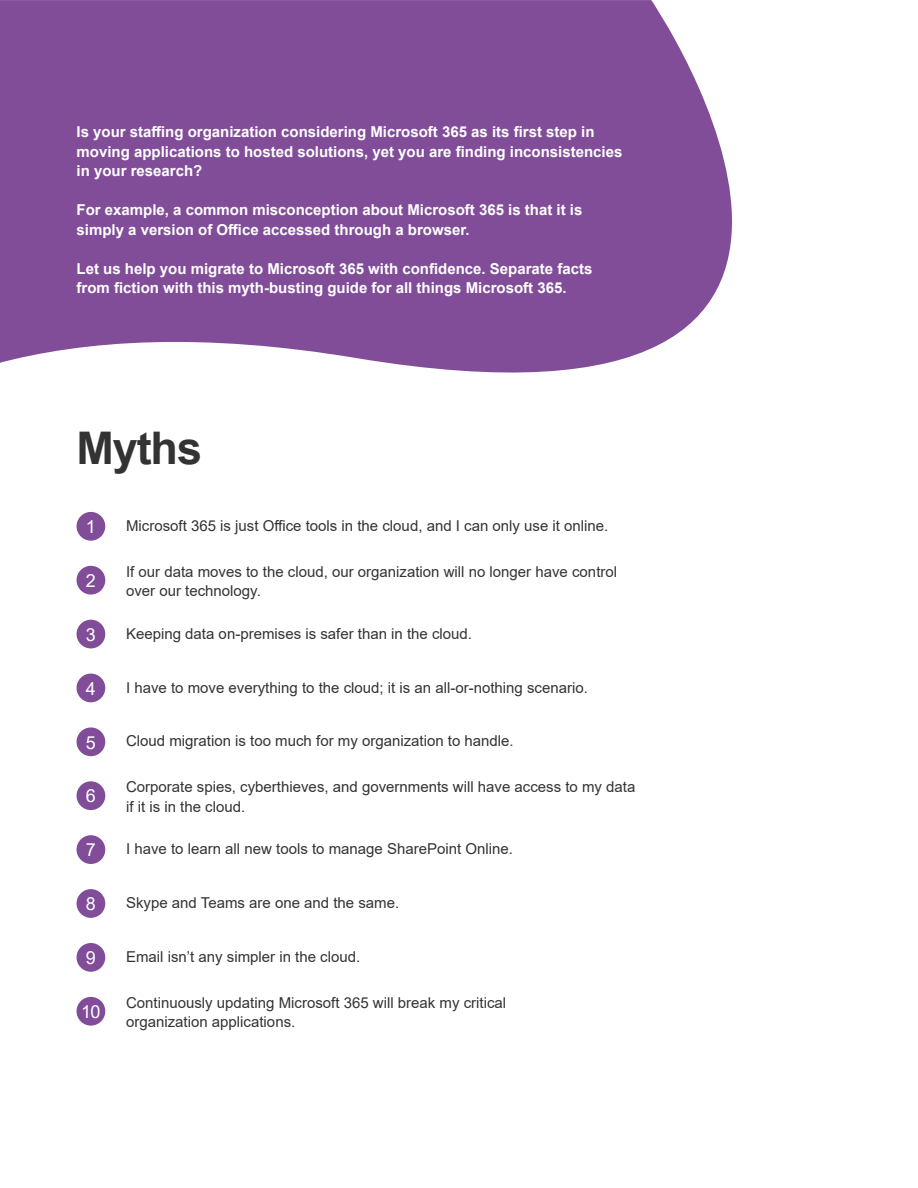
<style>
.page{position:relative;width:918px;height:1188px;background:#fff}
.page>*{position:absolute;margin:0;border:0;box-sizing:border-box;transform-origin:0 0}
.t1{font:700 45px "Arial";letter-spacing:-.025em;color:#333}
.t2{font:18px "Arial";color:#fff}
.t3{font:15px/19.5px "Arial";color:#333}
.t4{font:700 15px/19.5px "Arial";color:#fff}
</style>
<div class="page">
<svg style="left:0;top:0;width:732px;height:649px;fill:#814d99"></svg>
<div style="left:77px;top:512px;width:28px;height:29px;background:#814d99;border-radius:50%"></div>
<div style="left:77px;top:674px;width:28px;height:28px;background:#814d99;border-radius:50%"></div>
<div style="left:77px;top:889px;width:28px;height:29px;background:#814d99;border-radius:50%"></div>
<div style="left:77px;top:727px;width:28px;height:29px;background:#814d99;border-radius:50%"></div>
<div style="left:77px;top:943px;width:28px;height:29px;background:#814d99;border-radius:50%"></div>
<div style="left:77px;top:620px;width:28px;height:28px;background:#814d99;border-radius:50%"></div>
<div style="left:77px;top:835px;width:28px;height:29px;background:#814d99;border-radius:50%"></div>
<div style="left:77px;top:566px;width:28px;height:29px;background:#814d99;border-radius:50%"></div>
<div style="left:77px;top:781px;width:28px;height:29px;background:#814d99;border-radius:50%"></div>
<div style="left:77px;top:997px;width:28px;height:29px;background:#814d99;border-radius:50%"></div>
<p class="t4" style="left:77px;top:122px;width:547px">Is your staffing organization considering Microsoft 365 as its first step in moving applications to hosted solutions, yet you are finding inconsistencies in your research?</p>
<p class="t4" style="left:77px;top:200px;width:507px">For example, a common misconception about Microsoft 365 is that it is simply a version of Office accessed through a browser.</p>
<p class="t4" style="left:77px;top:259px;width:517px">Let us help you migrate to Microsoft 365 with confidence. Separate facts from fiction with this myth-busting guide for all things Microsoft 365.</p>
<h1 class="t1" style="left:77px;top:416px;width:127px">Myths</h1>
<p class="t2" style="left:86px;top:514px;width:12px">1</p>
<p class="t3" style="left:126px;top:516px;width:484px">Microsoft 365 is just Office tools in the cloud, and I can only use it online.</p>
<p class="t2" style="left:86px;top:568px;width:12px">2</p>
<p class="t3" style="left:126px;top:562px;width:493px">If our data moves to the cloud, our organization will no longer have control over our technology.</p>
<p class="t2" style="left:86px;top:622px;width:12px">3</p>
<p class="t3" style="left:126px;top:624px;width:348px">Keeping data on-premises is safer than in the cloud.</p>
<p class="t2" style="left:86px;top:676px;width:12px">4</p>
<p class="t3" style="left:126px;top:677px;width:463px">I have to move everything to the cloud; it is an all-or-nothing scenario.</p>
<p class="t2" style="left:86px;top:730px;width:12px">5</p>
<p class="t3" style="left:126px;top:731px;width:389px">Cloud migration is too much for my organization to handle.</p>
<p class="t2" style="left:86px;top:784px;width:12px">6</p>
<p class="t3" style="left:126px;top:777px;width:511px">Corporate spies, cyberthieves, and governments will have access to my data if it is in the cloud.</p>
<p class="t2" style="left:86px;top:838px;width:12px">7</p>
<p class="t3" style="left:126px;top:839px;width:388px">I have to learn all new tools to manage SharePoint Online.</p>
<p class="t2" style="left:86px;top:892px;width:12px">8</p>
<p class="t3" style="left:126px;top:893px;width:275px">Skype and Teams are one and the same.</p>
<p class="t2" style="left:86px;top:945px;width:12px">9</p>
<p class="t3" style="left:126px;top:947px;width:236px">Email isn’t any simpler in the cloud.</p>
<p class="t2" style="left:81px;top:999px;width:21px">10</p>
<p class="t3" style="left:126px;top:993px;width:382px">Continuously updating Microsoft 365 will break my critical organization applications.</p>
</div>
